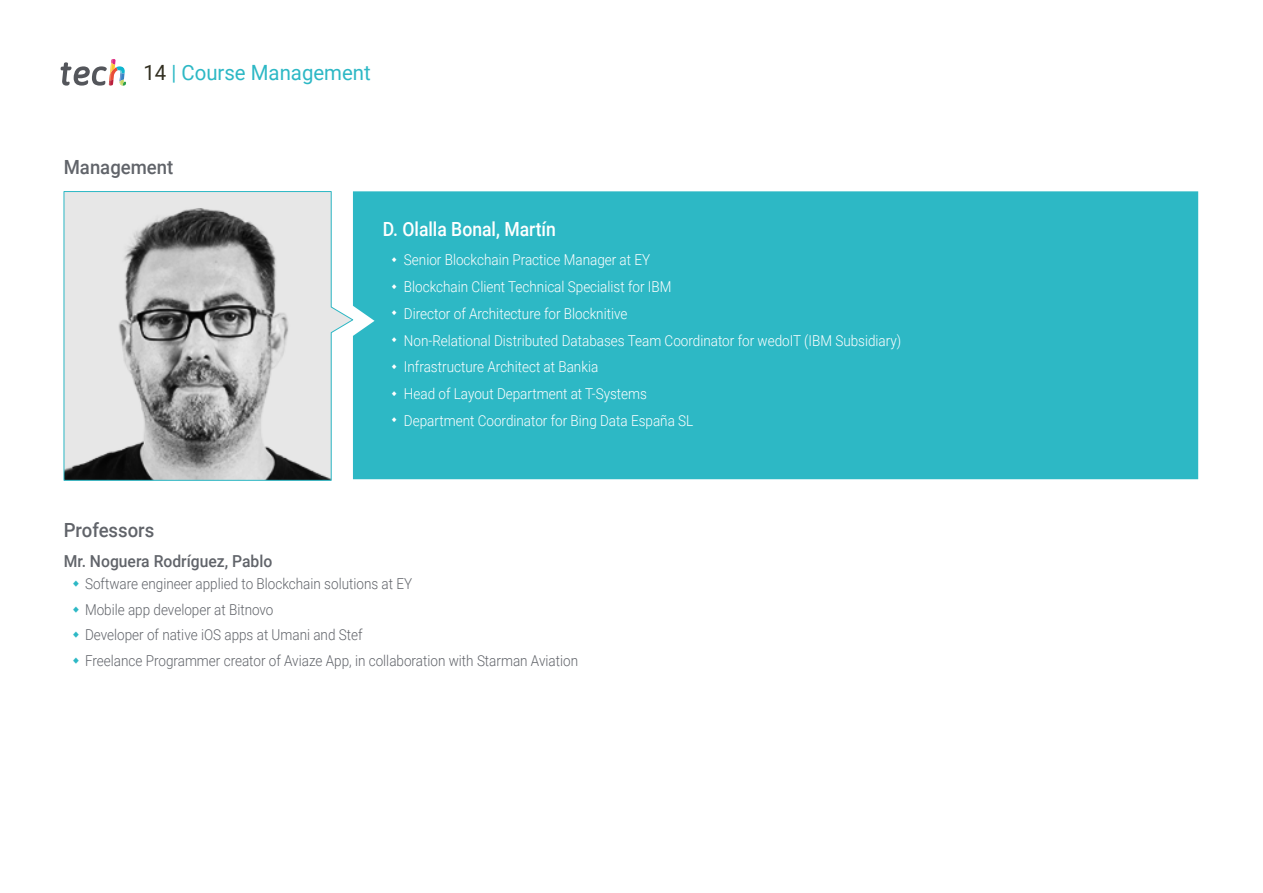
<style>
.page{position:relative;width:1263px;height:893px;background:#fff}
.page>*{position:absolute;margin:0;border:0;box-sizing:border-box;transform-origin:0 0}
.t1{font:21px "Roboto";color:#2db8c5}
.t2{font:500 19.5px "Roboto";color:#61646a;scale:.95 1}
.t3{font:500 19.5px "Roboto";color:#fff;scale:.9 1}
.t4{font:500 16.5px "Roboto";color:#61646a;scale:.95 1}
.t5{font:300 15px/26.7px "Roboto";color:#fff;scale:.9 1}
.t6{font:300 15px/25.5px "Roboto";color:#61646a;scale:.9 1}
.s1{color:#312e20}
</style>
<div class="page">
<svg style="left:61px;top:59px;width:65px;height:27px"></svg>
<div style="left:353px;top:191px;width:845px;height:288px;background:#2db8c5"></div>
<svg style="left:64px;top:191px;width:289px;height:290px"></svg>
<svg style="left:392px;top:257px;width:5px;height:5px"></svg>
<svg style="left:392px;top:284px;width:5px;height:5px"></svg>
<svg style="left:392px;top:310px;width:5px;height:5px"></svg>
<svg style="left:392px;top:337px;width:5px;height:5px"></svg>
<svg style="left:392px;top:364px;width:5px;height:5px"></svg>
<svg style="left:392px;top:391px;width:5px;height:5px"></svg>
<svg style="left:392px;top:417px;width:5px;height:5px"></svg>
<h1 class="t1" style="left:144px;top:57px;width:229px"><span class="s1">14</span> | Course Management</h1>
<h2 class="t2" style="left:64px;top:153px;width:117px">Management</h2>
<h2 class="t3" style="left:383px;top:215px;width:194px">D. Olalla Bonal, Martín</h2>
<p class="t5" style="left:404px;top:246px;width:554px">Senior Blockchain Practice Manager at EY<br>Blockchain Client Technical Specialist for IBM<br>Director of Architecture for Blocknitive<br>Non-Relational Distributed Databases Team Coordinator for wedoIT (IBM Subsidiary)<br>Infrastructure Architect at Bankia<br>Head of Layout Department at T-Systems<br>Department Coordinator for Bing Data España SL</p>
<h2 class="t2" style="left:64px;top:517px;width:97px">Professors</h2>
<p class="t4" style="left:64px;top:550px;width:221px">Mr. Noguera Rodríguez, Pablo</p>
<p class="t6" style="left:85px;top:571px;width:549px">Software engineer applied to Blockchain solutions at EY<br>Mobile app developer at Bitnovo<br>Developer of native iOS apps at Umani and Stef<br>Freelance Programmer creator of Aviaze App, in collaboration with Starman Aviation</p>
</div>
